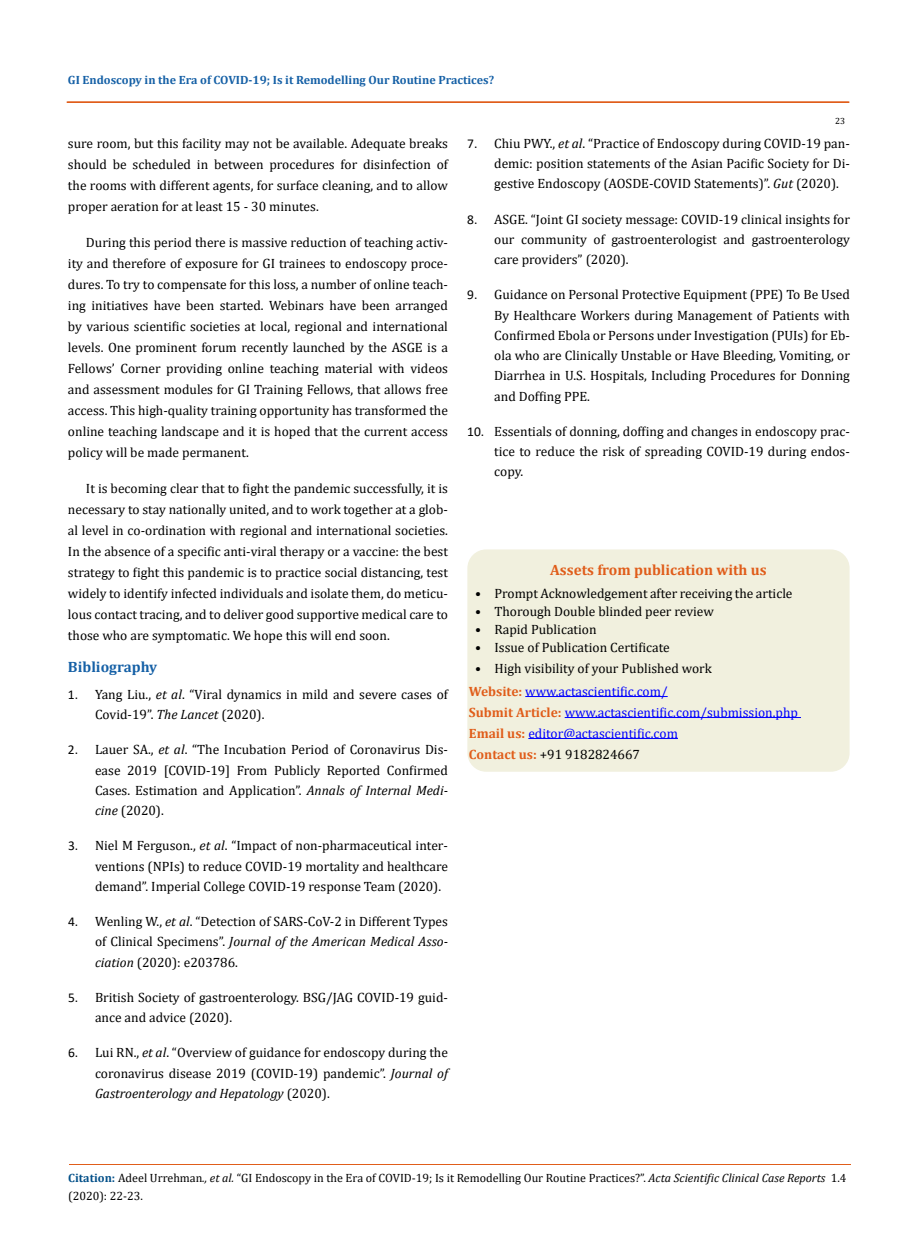
<style>
.page{position:relative;width:917px;height:1260px;background:#fff}
.page>*{position:absolute;margin:0;border:0;box-sizing:border-box;transform-origin:0 0}
.t1{font:700 15px "Cambria";color:#e05d1a}
.t2{font:700 15px "Cambria";color:#1560a6}
.t3{font:13.5px/20.2px "Cambria";color:#000;text-align:justify}
.t4{font:13.5px/21px "Cambria";color:#00f}
.t5{font:12px/18px "Cambria";color:#000}
.t6{font:700 12px "Cambria";color:#1560a6}
.t7{font:9px "Cambria";color:#000}
.s1{font-family:"Calibri"}
.s2{font-style:italic}
.s3{font-weight:700;color:#e05d1a}
.s4{color:#000}
.s5{font-weight:700;color:#035089}
</style>
<div class="page">
<div style="left:468px;top:550px;width:380px;height:221px;background:#f1f0de;border-radius:18px"></div>
<div style="left:467px;top:549px;width:382px;height:223px;border:2px solid #f1f0de;border-radius:18px"></div>
<hr style="left:525px;top:696px;width:142px;height:1px;background:#00f">
<hr style="left:564px;top:717px;width:237px;height:1px;background:#00f">
<hr style="left:528px;top:738px;width:150px;height:1px;background:#00f">
<div style="left:67px;top:102px;width:782px;height:1px;border:1px solid #e05d1a"></div>
<hr style="left:69px;top:1165px;width:781px;height:1px;background:#e05d1a">
<p class="t6" style="left:68px;top:71px;width:427px">GI Endoscopy in the Era of COVID-19; Is it Remodelling Our Routine Practices?</p>
<p class="t7" style="left:835px;top:115px;width:11px">23</p>
<p class="t3" style="left:68px;top:133px;width:381px;line-height:21px">sure room, but this facility may not be available. Adequate breaks should be scheduled in between procedures for disinfection of the rooms with different agents, for surface cleaning, and to allow proper aeration for at least 15 - 30 minutes.</p>
<p class="t3" style="left:68px;top:232px;width:381px;line-height:21px;text-indent:18px">During this period there is massive reduction of teaching activ&shy;ity and therefore of exposure for GI trainees to endoscopy proce&shy;dures. To try to compensate for this loss, a number of online teach&shy;ing initiatives have been started. Webinars have been arranged by various scientific societies at local, regional and international levels. One prominent forum recently launched by the ASGE is a Fellows’ Corner providing online teaching material with videos and assessment modules for GI Training Fellows, that allows free access. This high-quality training opportunity has transformed the online teaching landscape and it is hoped that the current access policy will be made permanent.</p>
<p class="t3" style="left:68px;top:478px;width:381px;line-height:21px;text-indent:18px">It is becoming clear that to fight the pandemic successfully, it is necessary to stay nationally united, and to work together at a glob&shy;al level in co-ordination with regional and international societies.<br>In the absence of a specific anti-viral therapy or a vaccine: the best strategy to fight this pandemic is to practice social distancing, test widely to identify infected individuals and isolate them, do meticu&shy;lous contact tracing, and to deliver good supportive medical care to those who are symptomatic. We hope this will end soon.</p>
<p class="t2" style="left:68px;top:657px;width:91px">Bibliography</p>
<p class="t3" style="left:95px;top:684px;width:354px;text-indent:-27px"><span class="s1">1.</span> Yang Liu., <span class="s2">et al</span>. “Viral dynamics in mild and severe cases of<br>Covid-19”. <span class="s2">The Lancet</span> (2020).</p>
<p class="t3" style="left:95px;top:740px;width:354px;text-indent:-27px"><span class="s1">2.</span> Lauer SA., <span class="s2">et al</span>. “The Incubation Period of Coronavirus Dis&shy;ease 2019 [COVID-19] From Publicly Reported Confirmed Cases. Estimation and Application”. <span class="s2">Annals of Internal Medi&shy;cine</span> (2020).</p>
<p class="t3" style="left:95px;top:836px;width:354px;text-indent:-27px"><span class="s1">3.</span> Niel M Ferguson., <span class="s2">et al</span>. “Impact of non-pharmaceutical inter&shy;ventions (NPIs) to reduce COVID-19 mortality and healthcare demand”. Imperial College COVID-19 response Team (2020).</p>
<p class="t3" style="left:95px;top:911px;width:354px;text-indent:-27px"><span class="s1">4.</span> Wenling W., <span class="s2">et al</span>. “Detection of SARS-CoV-2 in Different Types of Clinical Specimens”. <span class="s2">Journal of the American Medical Asso&shy;ciation</span> (2020): e203786.</p>
<p class="t3" style="left:95px;top:987px;width:354px;text-indent:-27px"><span class="s1">5.</span> British Society of gastroenterology. BSG/JAG COVID-19 guid&shy;ance and advice (2020).</p>
<p class="t3" style="left:95px;top:1043px;width:354px;text-indent:-27px"><span class="s1">6.</span> Lui RN., <span class="s2">et al</span>. “Overview of guidance for endoscopy during the coronavirus disease 2019 (COVID-19) pandemic”. <span class="s2">Journal of Gastroenterology and Hepatology</span> (2020).</p>
<p class="t3" style="left:494px;top:133px;width:357px;text-indent:-27px"><span class="s1">7.</span> Chiu PWY., <span class="s2">et al</span>. “Practice of Endoscopy during COVID-19 pan&shy;demic: position statements of the Asian Pacific Society for Di&shy;gestive Endoscopy (AOSDE-COVID Statements)”. <span class="s2">Gut</span> (2020).</p>
<p class="t3" style="left:494px;top:209px;width:357px;text-indent:-27px"><span class="s1">8.</span> ASGE. “Joint GI society message: COVID-19 clinical insights for our community of gastroenterologist and gastroenterology care providers” (2020).</p>
<p class="t3" style="left:494px;top:285px;width:357px;text-indent:-27px"><span class="s1">9.</span> Guidance on Personal Protective Equipment (PPE) To Be Used By Healthcare Workers during Management of Patients with Confirmed Ebola or Persons under Investigation (PUIs) for Eb&shy;ola who are Clinically Unstable or Have Bleeding, Vomiting, or Diarrhea in U.S. Hospitals, Including Procedures for Donning and Doffing PPE.</p>
<p class="t3" style="left:494px;top:421px;width:357px;text-indent:-27px"><span class="s1">10.</span> Essentials of donning, doffing and changes in endoscopy prac&shy;tice to reduce the risk of spreading COVID-19 during endos&shy;copy.</p>
<p class="t1" style="left:550px;top:559px;width:218px">Assets from publication with us</p>
<p class="t3" style="left:475px;top:583px;width:319px">• Prompt Acknowledgement after receiving the article</p>
<p class="t3" style="left:475px;top:601px;width:240px">• Thorough Double blinded peer review</p>
<p class="t3" style="left:475px;top:619px;width:123px">• Rapid Publication</p>
<p class="t3" style="left:475px;top:637px;width:196px">• Issue of Publication Certificate</p>
<p class="t3" style="left:475px;top:658px;width:238px">• High visibility of your Published work</p>
<p class="t4" style="left:469px;top:681px;width:330px"><span class="s3">Website:</span> www.actascientific.com/<br><span class="s3">Submit Article:</span> www.actascientific.com/submission.php <span class="s3">Email us:</span> editor@actascientific.com<br><span class="s3">Contact us:</span> <span class="s4">+91 9182824667</span></p>
<p class="t5" style="left:68px;top:1169px;width:779px"><span class="s5">Citation:</span> Adeel Urrehman<span class="s2">., et al.</span> “GI Endoscopy in the Era of COVID-19; Is it Remodelling Our Routine Practices?”. <span class="s2">Acta Scientific Clinical Case Reports</span> 1.4 (2020): 22-23.</p>
</div>
